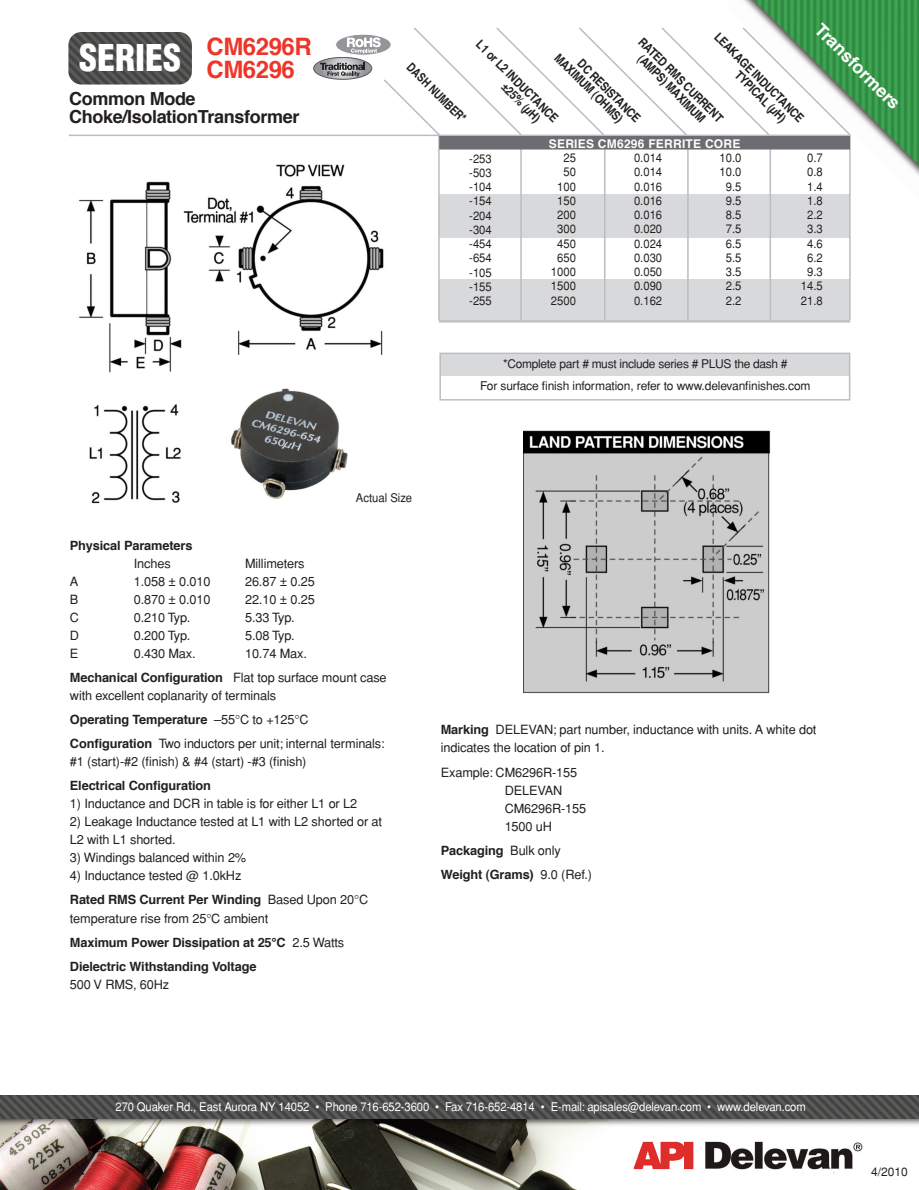
<style>
.page{position:relative;width:919px;height:1190px;background:#fff}
.page>*{position:absolute;margin:0;border:0;box-sizing:border-box;transform-origin:0 0}
.t1{font:700 24px/22.5px "Helvetica";letter-spacing:-.02em;color:#ee3529}
.t2{font:700 18px/18px "Helvetica";letter-spacing:-.02em;color:#231f20}
.t3{font:700 17.55px "Helvetica";color:#fff}
.t4{font:12.75px/18px "Helvetica";letter-spacing:-.01em;color:#231f20}
.t5{font:700 12.75px/24px "Helvetica";letter-spacing:-.01em;color:#231f20}
.t6{font:700 12.3px/12.3px "Helvetica";color:#231f20;scale:.85 1}
.t7{font:700 12.3px "Helvetica";color:#231f20;scale:.8 1}
.t8{font:12px/14.2px "Helvetica";color:#231f20;text-align:justify;scale:.94 1}
.t9{font:12px "Helvetica";letter-spacing:-.01em;color:#fff;scale:.94 1}
.t10{font:12px/22.5px "Helvetica";color:#231f20;text-align:center}
.t11{font:700 12px "Helvetica";letter-spacing:.02em;color:#fff}
.s1{font-weight:900;font-stretch:condensed;font-size:36px;color:#fff}
.s2{font-weight:700}
.s3{font-weight:400}
</style>
<div class="page">
<img style="left:78px;top:164px;width:306px;height:340px">
<img style="left:726px;top:0;width:192px;height:207px">
<div style="left:439px;top:194px;width:410px;height:43px;background:#d8d9db"></div>
<div style="left:439px;top:279px;width:410px;height:44px;background:#d8d9db"></div>
<img style="left:0;top:1095px;width:918px;height:94px">
<hr style="left:848px;top:134px;width:2px;height:186px;background:#bcbdc0">
<hr style="left:438px;top:134px;width:1px;height:186px;background:#bcbdc0">
<hr style="left:69px;top:135px;width:780px;height:1px;background:#bcbdc0">
<hr style="left:438px;top:320px;width:411px;height:2px;background:#bcbdc0">
<hr style="left:520px;top:139px;width:1px;height:182px;background:#bcbdc0">
<hr style="left:603px;top:139px;width:2px;height:182px;background:#bcbdc0">
<hr style="left:687px;top:139px;width:1px;height:182px;background:#bcbdc0">
<hr style="left:769px;top:139px;width:1px;height:182px;background:#bcbdc0">
<div style="left:439px;top:136px;width:410px;height:13px;background:#6c6d70"></div>
<div style="left:440px;top:353px;width:409px;height:22px;background:#d8d9db"></div>
<div style="left:439px;top:352px;width:411px;height:48px;border:2px solid #bcbdc0"></div>
<img style="left:523px;top:430px;width:248px;height:264px">
<img style="left:68px;top:32px;width:124px;height:52px;border-radius:13px">
<svg style="left:313px;top:57px;width:58px;height:22px"></svg>
<div style="left:313px;top:57px;width:59px;height:23px;border:1px solid #57585a;border-radius:50%"></div>
<svg style="left:320px;top:26px;width:531px;height:111px"></svg>
<h1 class="t1" style="left:206px;top:37px;width:107px;text-indent:-127px"><span class="s1">SERIES</span> CM6296R<br>CM6296</h1>
<h2 class="t2" style="left:69px;top:91px;width:232px">Common Mode<br>Choke/IsolationTransformer</h2>
<p class="t7" style="left:412px;top:61px;width:99px;rotate:45deg">DASH NUMBER*</p>
<p class="t6" style="left:749px;top:60px;width:94px;text-indent:-41px;rotate:45deg">LEAKAGE INDUCTANCE<br>TYPICAL (µH)</p>
<p class="t6" style="left:516px;top:73px;width:74px;text-indent:-48px;rotate:45deg">L1 or L2 INDUCTANCE ±25% (µH)</p>
<p class="t6" style="left:644px;top:36px;width:135px;text-align:center;rotate:45deg">RATED RMS CURRENT (AMPS) MAXIMUM</p>
<p class="t6" style="left:568px;top:43px;width:123px;text-indent:20px;rotate:45deg">DC RESISTANCE<br>MAXIMUM (OHMS)</p>
<p class="t11" style="left:548px;top:138px;width:193px">SERIES CM6296 FERRITE CORE</p>
<h3 class="t3" style="left:822px;top:21px;width:114px;rotate:45deg">Transformers</h3>
<p class="t8" style="left:469px;top:151px;width:25px">-253 -503 -104 -154 -204 -304 -454 -654 -105 -155 -255</p>
<p class="t8" style="left:719px;top:151px;width:25px;text-align:center">10.0<br>10.0<br>9.5<br>9.5<br>8.5<br>7.5<br>6.5<br>5.5<br>3.5<br>2.5<br>2.2</p>
<p class="t8" style="left:800px;top:151px;width:25px;text-align:center">0.7<br>0.8<br>1.4<br>1.8<br>2.2<br>3.3<br>4.6<br>6.2<br>9.3<br>14.5<br>21.8</p>
<p class="t8" style="left:550px;top:151px;width:28px;text-align:right">25<br>50<br>100<br>150<br>200<br>300<br>450<br>650<br>1000<br>1500<br>2500</p>
<p class="t8" style="left:633px;top:151px;width:31px">0.014<br>0.014<br>0.016<br>0.016<br>0.016<br>0.020<br>0.024<br>0.030<br>0.050<br>0.090<br>0.162</p>
<p class="t8" style="left:356px;top:490px;width:61px">Actual Size</p>
<p class="t10" style="left:480px;top:352px;width:332px">*Complete part # must include series # PLUS the dash #<br>For surface finish information, refer to www.delevanfinishes.com</p>
<p class="t5" style="left:70px;top:534px;width:124px">Physical Parameters</p>
<p class="t4" style="left:134px;top:554px;width:38px">Inches</p>
<p class="t4" style="left:245px;top:554px;width:61px">Millimeters</p>
<p class="t4" style="left:70px;top:572px;width:10px">A</p>
<p class="t4" style="left:134px;top:572px;width:78px">1.058 ± 0.010</p>
<p class="t4" style="left:245px;top:572px;width:71px">26.87 ± 0.25</p>
<p class="t4" style="left:70px;top:590px;width:10px">B</p>
<p class="t4" style="left:134px;top:590px;width:78px">0.870 ± 0.010</p>
<p class="t4" style="left:245px;top:590px;width:71px">22.10 ± 0.25</p>
<p class="t4" style="left:70px;top:608px;width:11px">C</p>
<p class="t4" style="left:134px;top:608px;width:58px">0.210 Typ.</p>
<p class="t4" style="left:245px;top:608px;width:51px">5.33 Typ.</p>
<p class="t4" style="left:70px;top:626px;width:11px">D</p>
<p class="t4" style="left:134px;top:626px;width:58px">0.200 Typ.</p>
<p class="t4" style="left:245px;top:626px;width:51px">5.08 Typ.</p>
<p class="t4" style="left:70px;top:644px;width:10px">E</p>
<p class="t4" style="left:134px;top:644px;width:63px">0.430 Max.</p>
<p class="t4" style="left:70px;top:641px;width:318px;line-height:24px;text-indent:175px">10.74 Max.<br><span class="s2">Mechanical Configuration</span> Flat top surface mount case</p>
<p class="t4" style="left:70px;top:683px;width:316px;line-height:24px">with excellent coplanarity of terminals<br><span class="s2">Operating Temperature</span> –55°C to +125°C<br><span class="s2">Configuration</span> Two inductors per unit; internal terminals:</p>
<p class="t4" style="left:70px;top:752px;width:238px">#1 (start)-#2 (finish) &amp; #4 (start) -#3 (finish)</p>
<p class="t5" style="left:70px;top:774px;width:143px">Electrical Configuration</p>
<p class="t4" style="left:70px;top:794px;width:289px">1) Inductance and DCR in table is for either L1 or L2</p>
<p class="t4" style="left:70px;top:812px;width:313px">2) Leakage Inductance tested at L1 with L2 shorted or at<br>L2 with L1 shorted.</p>
<p class="t4" style="left:70px;top:848px;width:178px">3) Windings balanced within 2%</p>
<p class="t4" style="left:70px;top:863px;width:300px;line-height:24px">4) Inductance tested @ 1.0kHz<br><span class="s2">Rated RMS Current Per Winding</span> Based Upon 20°C</p>
<p class="t5" style="left:70px;top:906px;width:276px"><span class="s3">temperature rise from 25°C ambient<br></span>Maximum Power Dissipation at 25°C <span class="s3">2.5 Watts<br></span>Dielectric Withstanding Voltage</p>
<p class="t4" style="left:70px;top:975px;width:101px">500 V RMS, 60Hz</p>
<p class="t4" style="left:440px;top:721px;width:377px"><span class="s2">Marking</span> DELEVAN; part number, inductance with units. A white dot indicates the location of pin 1.</p>
<p class="t4" style="left:504px;top:763px;width:83px;text-indent:-64px">Example: CM6296R-155<br>DELEVAN<br>CM6296R-155<br>1500 uH</p>
<p class="t5" style="left:440px;top:839px;width:153px">Packaging <span class="s3">Bulk only<br></span>Weight (Grams) <span class="s3">9.0 (Ref.)</span></p>
<p class="t9" style="left:115px;top:1099px;width:735px">270 Quaker Rd., East Aurora NY 14052 • Phone 716-652-3600 • Fax 716-652-4814 • E-mail: apisales@delevan.com • www.delevan.com</p>
<p class="t10" style="left:870px;top:1160px;width:38px">4/2010</p>
</div>
